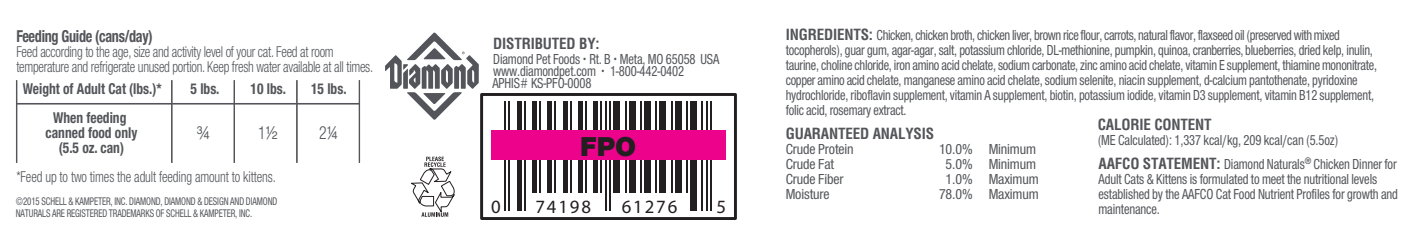
<style>
.page{position:relative;width:1415px;height:249px;background:#fff}
.page>*{position:absolute;margin:0;border:0;box-sizing:border-box;transform-origin:0 0}
.t1{font:900 26.4px "Helvetica Neue";color:#231f20}
.t2{font:18.9px "Myriad";letter-spacing:.1em;color:#231f20}
.t3{font:300 condensed 18px "Helvetica Neue";color:#54555a;scale:.88 1}
.t4{font:18px "Fractions Sans";color:#54555a;scale:.9 1}
.t5{font:700 condensed 16.5px "Helvetica Neue";letter-spacing:-.02em;color:#54555a;scale:.86 1}
.t6{font:15px/15px "Helvetica Neue H57";letter-spacing:-.015em;color:#54555a;scale:.89 1}
.t7{font:15px/15px "Helvetica Neue H57";letter-spacing:-.015em;color:#54555a;scale:.9 1}
.t8{font:300 condensed 15px/15px "Helvetica Neue";letter-spacing:-.02em;color:#54555a;scale:.86 1}
.t9{font:15px "Helvetica Neue H57";letter-spacing:-.015em;color:#54555a}
.t10{font:700 condensed 15px/15px "Helvetica Neue";color:#54555a;text-align:center;scale:.9 1}
.t11{font:700 condensed 15px "Helvetica";letter-spacing:-.01em;color:#54555a}
.t12{font:11.4px/12px "Helvetica Neue H57";letter-spacing:-.01em;color:#54555a;scale:.83 1}
.s1{font-family:"Fractions Sans";font-weight:400;font-stretch:normal}
.s2{font-family:"Helvetica";font-weight:700;font-stretch:condensed}
</style>
<div class="page">
<svg style="left:411px;top:156px;width:44px;height:60px"></svg>
<svg style="left:385px;top:32px;width:94px;height:87px"></svg>
<hr style="left:504px;top:101px;width:2px;height:110px;background:#231f20">
<hr style="left:508px;top:101px;width:2px;height:110px;background:#231f20">
<hr style="left:517px;top:101px;width:4px;height:110px;background:#231f20">
<hr style="left:524px;top:101px;width:2px;height:110px;background:#231f20">
<hr style="left:533px;top:101px;width:4px;height:92px;background:#231f20">
<hr style="left:539px;top:101px;width:2px;height:92px;background:#231f20">
<hr style="left:548px;top:101px;width:4px;height:92px;background:#231f20">
<hr style="left:554px;top:101px;width:2px;height:92px;background:#231f20">
<hr style="left:563px;top:101px;width:4px;height:92px;background:#231f20">
<hr style="left:570px;top:101px;width:2px;height:92px;background:#231f20">
<hr style="left:579px;top:101px;width:4px;height:92px;background:#231f20">
<hr style="left:585px;top:101px;width:2px;height:92px;background:#231f20">
<hr style="left:594px;top:101px;width:4px;height:92px;background:#231f20">
<hr style="left:600px;top:101px;width:2px;height:92px;background:#231f20">
<hr style="left:605px;top:101px;width:2px;height:110px;background:#231f20">
<hr style="left:609px;top:101px;width:2px;height:110px;background:#231f20">
<div style="left:614px;top:101px;width:6px;height:92px;background:#231f20"></div>
<hr style="left:625px;top:101px;width:1px;height:92px;background:#231f20">
<div style="left:629px;top:101px;width:6px;height:92px;background:#231f20"></div>
<hr style="left:640px;top:101px;width:2px;height:92px;background:#231f20">
<div style="left:644px;top:101px;width:6px;height:92px;background:#231f20"></div>
<hr style="left:655px;top:101px;width:2px;height:92px;background:#231f20">
<div style="left:660px;top:101px;width:6px;height:92px;background:#231f20"></div>
<hr style="left:671px;top:101px;width:1px;height:92px;background:#231f20">
<div style="left:675px;top:101px;width:6px;height:92px;background:#231f20"></div>
<hr style="left:686px;top:101px;width:2px;height:92px;background:#231f20">
<div style="left:690px;top:101px;width:6px;height:110px;background:#231f20"></div>
<hr style="left:701px;top:101px;width:2px;height:110px;background:#231f20">
<hr style="left:706px;top:101px;width:1px;height:110px;background:#231f20">
<hr style="left:710px;top:101px;width:2px;height:110px;background:#231f20">
<div style="left:491px;top:130px;width:235px;height:30px;background:#ed028c"></div>
<hr style="left:17px;top:103px;width:342px;height:1px;background:#54555a">
<hr style="left:16px;top:80px;width:1px;height:82px;background:#54555a">
<hr style="left:359px;top:80px;width:1px;height:82px;background:#54555a">
<hr style="left:296px;top:80px;width:1px;height:82px;background:#54555a">
<hr style="left:234px;top:80px;width:1px;height:82px;background:#54555a">
<hr style="left:171px;top:80px;width:1px;height:82px;background:#54555a">
<div style="left:480px;top:93px;width:257px;height:126px;border:3px solid #231f20"></div>
<p class="t5" style="left:16px;top:26px;width:160px">Feeding Guide (cans/day)</p>
<p class="t8" style="left:16px;top:44px;width:416px">Feed according to the age, size and activity level of your cat. Feed at room temperature and refrigerate unused portion. Keep fresh water available at all times.</p>
<p class="t10" style="left:23px;top:81px;width:156px">Weight of Adult Cat (lbs.)*</p>
<p class="t10" style="left:191px;top:81px;width:34px">5 lbs.</p>
<p class="t10" style="left:251px;top:81px;width:41px">10 lbs.</p>
<p class="t10" style="left:311px;top:81px;width:41px">15 lbs.</p>
<p class="t4" style="left:197px;top:121px;width:16px">p</p>
<p class="t3" style="left:258px;top:122px;width:24px">1<span class="s1">2</span></p>
<p class="t3" style="left:319px;top:122px;width:23px">2<span class="s1">4</span></p>
<p class="t10" style="left:46px;top:110px;width:104px">When feeding canned food only (5.5 oz. can)</p>
<p class="t8" style="left:16px;top:169px;width:303px">*Feed up to two times the adult feeding amount to kittens.</p>
<p class="t12" style="left:16px;top:195px;width:317px">©2015 SCHELL &amp; KAMPETER, INC. DIAMOND, DIAMOND &amp; DESIGN AND DIAMOND<br>NATURALS ARE REGISTERED TRADEMARKS OF SCHELL &amp; KAMPETER, INC.</p>
<p class="t11" style="left:493px;top:34px;width:108px">DISTRIBUTED BY:</p>
<p class="t7" style="left:492px;top:54px;width:254px;line-height:12px">Diamond Pet Foods • Rt. B • Meta, MO 65058 USA www.diamondpet.com • 1-800-442-0402<br>APHIS# KS-PFO-0008</p>
<h1 class="t1" style="left:580px;top:130px;width:58px">FPO</h1>
<p class="t2" style="left:491px;top:197px;width:11px">0</p>
<p class="t2" style="left:535px;top:197px;width:57px">74198</p>
<p class="t2" style="left:622px;top:197px;width:57px">61276</p>
<p class="t2" style="left:717px;top:197px;width:11px">5</p>
<p class="t6" style="left:786px;top:28px;width:666px"><span class="s2">INGREDIENTS:</span> Chicken, chicken broth, chicken liver, brown rice flour, carrots, natural flavor, flaxseed oil (preserved with mixed tocopherols), guar gum, agar-agar, salt, potassium chloride, DL-methionine, pumpkin, quinoa, cranberries, blueberries, dried kelp, inulin, taurine, choline chloride, iron amino acid chelate, sodium carbonate, zinc amino acid chelate, vitamin E supplement, thiamine mononitrate, copper amino acid chelate, manganese amino acid chelate, sodium selenite, niacin supplement, d-calcium pantothenate, pyridoxine hydrochloride, riboflavin supplement, vitamin A supplement, biotin, potassium iodide, vitamin D3 supplement, vitamin B12 supplement, folic acid, rosemary extract.</p>
<p class="t11" style="left:786px;top:124px;width:150px">GUARANTEED ANALYSIS</p>
<p class="t9" style="left:786px;top:139px;width:69px">Crude Protein</p>
<p class="t9" style="left:939px;top:139px;width:98px">10.0% Minimum</p>
<p class="t9" style="left:786px;top:154px;width:50px">Crude Fat</p>
<p class="t9" style="left:945px;top:154px;width:92px">5.0% Minimum</p>
<p class="t9" style="left:786px;top:169px;width:59px">Crude Fiber</p>
<p class="t9" style="left:946px;top:169px;width:94px">1.0% Maximum</p>
<p class="t9" style="left:786px;top:184px;width:45px">Moisture</p>
<p class="t9" style="left:939px;top:184px;width:101px">78.0% Maximum</p>
<p class="t11" style="left:1098px;top:114px;width:115px">CALORIE CONTENT</p>
<p class="t7" style="left:1098px;top:129px;width:334px;line-height:24px">(ME Calculated): 1,337 kcal/kg, 209 kcal/can (5.5oz)<br><span class="s2">AAFCO STATEMENT:</span> Diamond Naturals<sup>®</sup> Chicken Dinner for</p>
<p class="t7" style="left:1098px;top:172px;width:334px">Adult Cats &amp; Kittens is formulated to meet the nutritional levels established by the AAFCO Cat Food Nutrient Profiles for growth and maintenance.</p>
</div>
